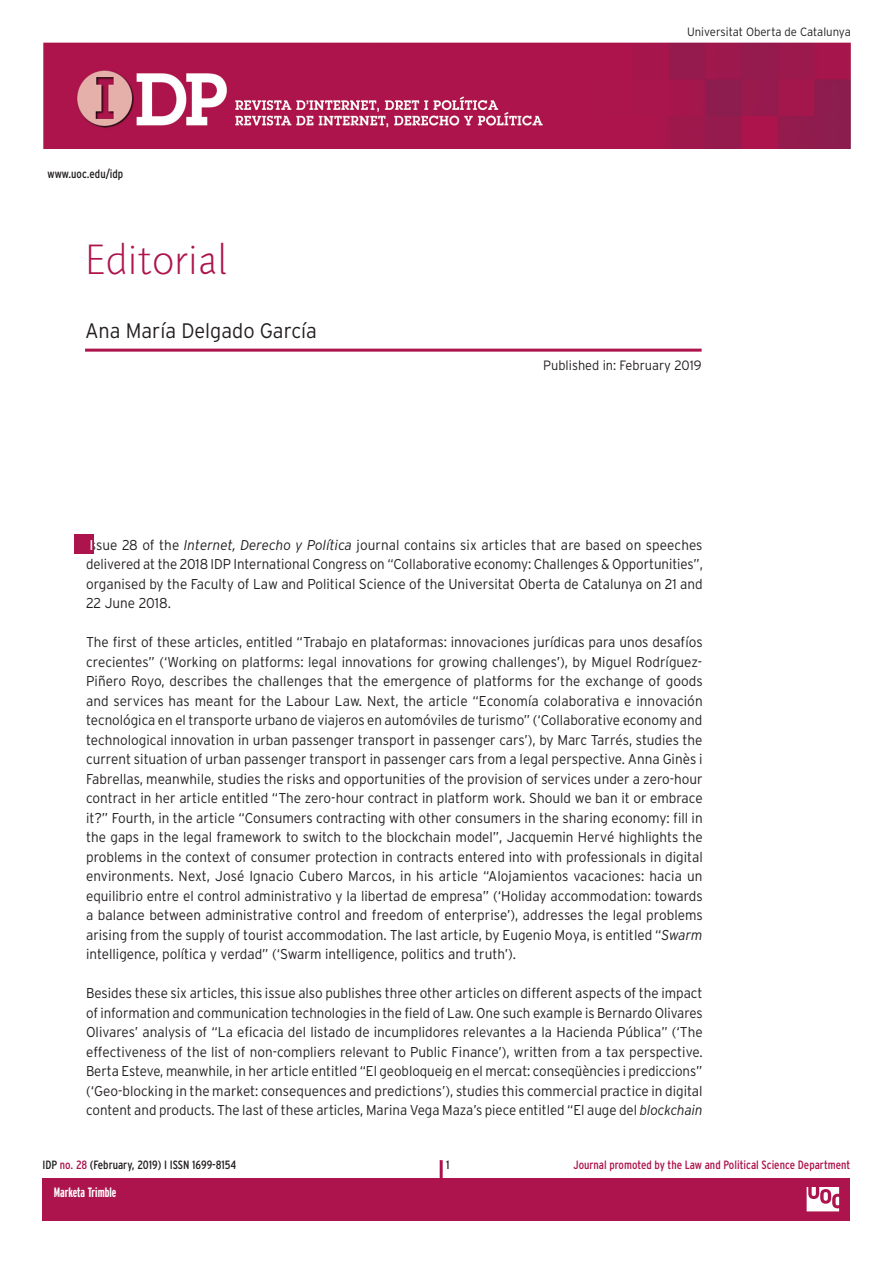
<style>
.page{position:relative;width:893px;height:1263px;background:#fff}
.page>*{position:absolute;margin:0;border:0;box-sizing:border-box;transform-origin:0 0}
.TITOL_ARTICLE{font:300 40.5px "Pragma ND";color:#ad134c}
.AUTOR{font:300 21px "Interstate";color:#231f20;scale:.95 1}
.TEXTGENERAL{font:300 14.25px/19.5px "Interstate";color:#231f20;text-align:justify;scale:.95 1}
.TEXTGENERAL-2{font:14.25px "Interstate";color:#fff;scale:.95 1}
.Autor_peu_pagina{font:700 extra-condensed 13.5px "Interstate";color:#fff}
.DATESARTICLES{font:300 13.5px "Interstate";color:#231f20;scale:.95 1}
.t1{font:condensed 12px "Interstate";color:#231f20}
.t2{font:condensed 12px "Interstate";color:#ad134c}
.TEXTSUMARI{font:300 12px "Interstate";color:#231f20;scale:.95 1}
.s1{font-style:italic}
.s2{color:#ad134c}
</style>
<div class="page">
<img style="left:43px;top:43px;width:807px;height:106px">
<div style="left:43px;top:1178px;width:807px;height:42px;background:#ad134c"></div>
<hr style="left:440px;top:1160px;width:3px;height:44px;background:#ad134c">
<svg style="left:806px;top:1187px;width:34px;height:25px"></svg>
<hr style="left:85px;top:349px;width:617px;height:3px;background:#ad134c">
<div style="left:74px;top:534px;width:20px;height:19px;background:#ad134c"></div>
<p class="t1" style="left:48px;top:167px;width:77px">www.uoc.edu/idp</p>
<p class="TITOL_ARTICLE" style="left:85px;top:235px;width:144px">Editorial</p>
<p class="AUTOR" style="left:85px;top:319px;width:246px">Ana María Delgado García</p>
<p class="TEXTSUMARI" style="left:687px;top:25px;width:174px">Universitat Oberta de Catalunya</p>
<p class="DATESARTICLES" style="left:543px;top:358px;width:168px">Published in: February 2019</p>
<p class="TEXTGENERAL" style="left:86px;top:535px;width:651px">Issue 28 of the <span class="s1">Internet, Derecho y Política</span> journal contains six articles that are based on speeches delivered at the 2018 IDP International Congress on “Collaborative economy: Challenges &amp; Opportunities”, organised by the Faculty of Law and Political Science of the Universitat Oberta de Catalunya on 21 and 22 June 2018.</p>
<p class="TEXTGENERAL" style="left:86px;top:632px;width:651px">The first of these articles, entitled “Trabajo en plataformas: innovaciones jurídicas para unos desafíos crecientes” (‘Working on platforms: legal innovations for growing challenges’), by Miguel Rodríguez-Piñero Royo, describes the challenges that the emergence of platforms for the exchange of goods and services has meant for the Labour Law. Next, the article “Economía colaborativa e innovación tecnológica en el transporte urbano de viajeros en automóviles de turismo” (‘Collaborative economy and technological innovation in urban passenger transport in passenger cars’), by Marc Tarrés, studies the current situation of urban passenger transport in passenger cars from a legal perspective. Anna Ginès i Fabrellas, meanwhile, studies the risks and opportunities of the provision of services under a zero-hour contract in her article entitled “The zero-hour contract in platform work. Should we ban it or embrace it?” Fourth, in the article “Consumers contracting with other consumers in the sharing economy: fill in the gaps in the legal framework to switch to the blockchain model”, Jacquemin Hervé highlights the problems in the context of consumer protection in contracts entered into with professionals in digital environments. Next, José Ignacio Cubero Marcos, in his article “Alojamientos vacaciones: hacia un equilibrio entre el control administrativo y la libertad de empresa” (‘Holiday accommodation: towards a balance between administrative control and freedom of enterprise’), addresses the legal problems arising from the supply of tourist accommodation. The last article, by Eugenio Moya, is entitled “<span class="s1">Swarm </span>intelligence, política y verdad” (‘Swarm intelligence, politics and truth’).</p>
<p class="TEXTGENERAL" style="left:86px;top:983px;width:651px">Besides these six articles, this issue also publishes three other articles on different aspects of the impact of information and communication technologies in the field of Law. One such example is Bernardo Olivares Olivares’ analysis of “La eficacia del listado de incumplidores relevantes a la Hacienda Pública” (‘The effectiveness of the list of non-compliers relevant to Public Finance’), written from a tax perspective.<br>Berta Esteve, meanwhile, in her article entitled “El geobloqueig en el mercat: conseqüències i prediccions” (‘Geo-blocking in the market: consequences and predictions’), studies this commercial practice in digital content and products. The last of these articles, Marina Vega Maza’s piece entitled “El auge del <span class="s1">blockchain</span></p>
<p class="TEXTGENERAL-2" style="left:90px;top:537px;width:6px">I</p>
<p class="t1" style="left:446px;top:1158px;width:5px">1</p>
<p class="t1" style="left:43px;top:1158px;width:195px">IDP <span class="s2">no. 28</span> (February, 2019) I ISSN 1699-8154</p>
<p class="t2" style="left:573px;top:1158px;width:279px">Journal promoted by the Law and Political Science Department</p>
<p class="Autor_peu_pagina" style="left:54px;top:1185px;width:101px">Ana María Delgado García</p>
<p class="Autor_peu_pagina" style="left:54px;top:1185px;width:64px">Marketa Trimble</p>
</div>
